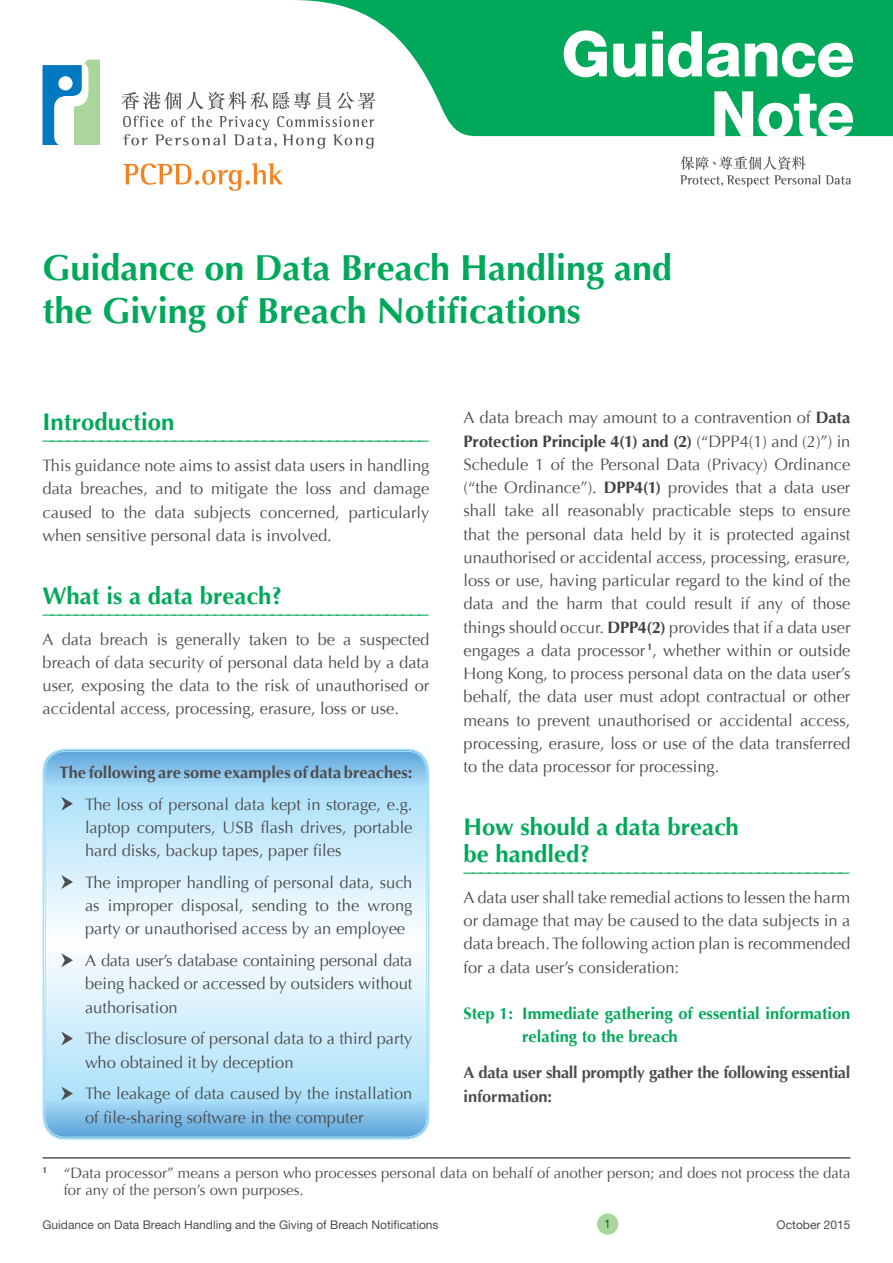
<style>
.page{position:relative;width:893px;height:1263px;background:#fff}
.page>*{position:absolute;margin:0;border:0;box-sizing:border-box;transform-origin:0 0}
.t1{font:800 63px/60px "Helvetica Neue";letter-spacing:-.015em;color:#fff;text-align:right}
.t2{font:700 36px/43.5px "Optima";color:#00a95a}
.t3{font:700 24px/27px "Optima";color:#00a95a}
.t4{font:21px "Optima";color:#00a95a}
.t5{font:16.5px/23.2px "Optima";color:#4d4d4f;text-align:justify}
.t6{font:700 16.5px/23.2px "Optima";letter-spacing:-.015em;color:#4d4d4f}
.t7{font:700 16.5px/23.2px "Optima";color:#00a95a}
.t8{font:15px/17.2px "Optima";color:#4d4d4f}
.t9{font:12px "Helvetica Neue";color:#4d4d4f}
.t10{font:12px "Helvetica Neue";color:#006838}
.s1{font-weight:700;color:#414042}
</style>
<div class="page">
<hr style="left:43px;top:1157px;width:807px;height:1px;background:#000">
<svg style="left:44px;top:750px;width:384px;height:388px;background:#c5e6f8"></svg>
<div style="left:43px;top:749px;width:386px;height:391px;border:2px solid #abe1fa;border-radius:22px"></div>
<svg style="left:61px;top:797px;width:12px;height:14px"></svg>
<svg style="left:61px;top:875px;width:12px;height:14px"></svg>
<svg style="left:61px;top:953px;width:12px;height:14px"></svg>
<svg style="left:61px;top:1031px;width:12px;height:14px"></svg>
<svg style="left:61px;top:1086px;width:12px;height:14px"></svg>
<div style="left:597px;top:1213px;width:21px;height:22px;background:#aad69c;border-radius:50%"></div>
<svg style="left:297px;top:0;width:596px;height:136px;fill:#00a95a"></svg>
<svg style="left:680px;top:156px;width:170px;height:31px"></svg>
<svg style="left:123px;top:163px;width:160px;height:28px"></svg>
<svg style="left:121px;top:92px;width:210px;height:18px"></svg>
<svg style="left:337px;top:92px;width:38px;height:17px"></svg>
<svg style="left:123px;top:116px;width:252px;height:33px"></svg>
<svg style="left:43px;top:60px;width:57px;height:85px"></svg>
<h1 class="t1" style="left:561px;top:24px;width:295px">Guidance<br>Note</h1>
<h2 class="t2" style="left:43px;top:246px;width:631px">Guidance on Data Breach Handling and the Giving of Breach Notifications</h2>
<h3 class="t3" style="left:43px;top:409px;width:134px">Introduction</h3>
<p class="t4" style="left:43px;top:420px;width:388px">_______________________________________________</p>
<p class="t5" style="left:43px;top:454px;width:388px">This guidance note aims to assist data users in handling data breaches, and to mitigate the loss and damage caused to the data subjects concerned, particularly when sensitive personal data is involved.</p>
<h3 class="t3" style="left:43px;top:582px;width:241px">What is a data breach?</h3>
<p class="t4" style="left:43px;top:594px;width:388px">_______________________________________________</p>
<p class="t5" style="left:43px;top:628px;width:388px">A data breach is generally taken to be a suspected breach of data security of personal data held by a data user, exposing the data to the risk of unauthorised or accidental access, processing, erasure, loss or use.</p>
<p class="t6" style="left:60px;top:761px;width:354px">The following are some examples of data breaches:</p>
<p class="t5" style="left:85px;top:793px;width:329px">The loss of personal data kept in storage, e.g. laptop computers, USB flash drives, portable hard disks, backup tapes, paper files</p>
<p class="t5" style="left:85px;top:871px;width:329px">The improper handling of personal data, such as improper disposal, sending to the wrong party or unauthorised access by an employee</p>
<p class="t5" style="left:85px;top:949px;width:329px">A data user’s database containing personal data being hacked or accessed by outsiders without authorisation</p>
<p class="t5" style="left:85px;top:1027px;width:329px">The disclosure of personal data to a third party who obtained it by deception</p>
<p class="t5" style="left:85px;top:1082px;width:329px">The leakage of data caused by the installation of file-sharing software in the computer</p>
<p class="t5" style="left:463px;top:406px;width:388px">A data breach may amount to a contravention of <span class="s1">Data Protection Principle 4(1) and (2)</span> (“DPP4(1) and (2)”) in Schedule 1 of the Personal Data (Privacy) Ordinance (“the Ordinance”). <span class="s1">DPP4(1)</span> provides that a data user shall take all reasonably practicable steps to ensure that the personal data held by it is protected against unauthorised or accidental access, processing, erasure, loss or use, having particular regard to the kind of the data and the harm that could result if any of those things should occur. <span class="s1">DPP4(2)</span> provides that if a data user engages a data processor <sup>1</sup>, whether within or outside Hong Kong, to process personal data on the data user’s behalf, the data user must adopt contractual or other means to prevent unauthorised or accidental access, processing, erasure, loss or use of the data transferred to the data processor for processing.</p>
<h3 class="t3" style="left:463px;top:814px;width:277px">How should a data breach be handled?</h3>
<p class="t4" style="left:463px;top:852px;width:388px">_______________________________________________</p>
<p class="t5" style="left:463px;top:886px;width:388px">A data user shall take remedial actions to lessen the harm or damage that may be caused to the data subjects in a data breach. The following action plan is recommended for a data user’s consideration:</p>
<p class="t7" style="left:522px;top:1002px;width:330px;text-indent:-59px">Step 1: Immediate gathering of essential information relating to the breach</p>
<p class="t6" style="left:463px;top:1061px;width:388px">A data user shall promptly gather the following essential information:</p>
<p class="t8" style="left:64px;top:1164px;width:788px;text-indent:-21px"><sup>1</sup> “Data processor” means a person who processes personal data on behalf of another person; and does not process the data for any of the person’s own purposes.</p>
<p class="t9" style="left:43px;top:1217px;width:398px">Guidance on Data Breach Handling and the Giving of Breach Notifications</p>
<p class="t10" style="left:604px;top:1217px;width:8px">1</p>
<p class="t9" style="left:777px;top:1217px;width:75px">October 2015</p>
</div>
